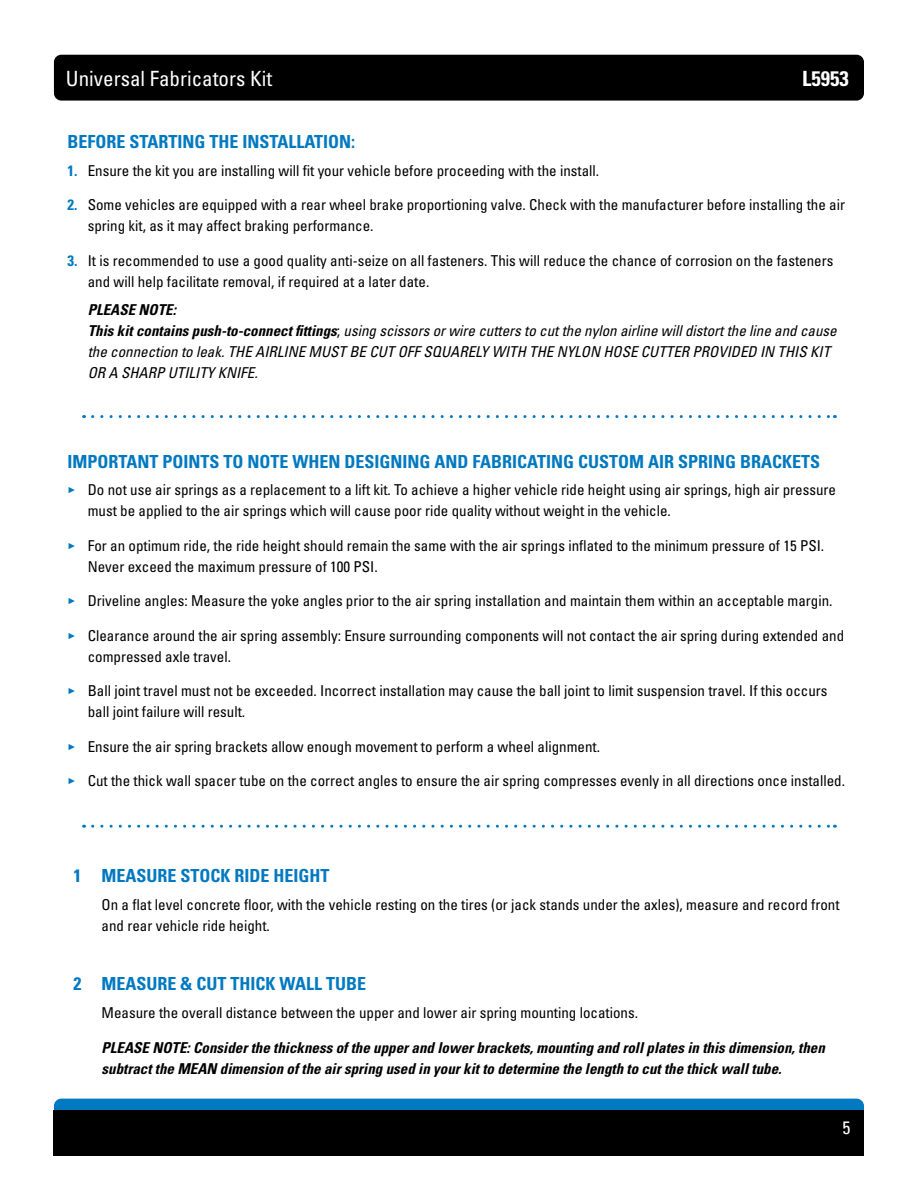
<style>
.page{position:relative;width:918px;height:1188px;background:#fff}
.page>*{position:absolute;margin:0;border:0;box-sizing:border-box;transform-origin:0 0}
.t1{font:condensed 21px "Univers LT Std";color:#fff}
.t2{font:700 condensed 21px "Univers LT Std";color:#fff}
.t3{font:700 condensed 18px "Univers LT Std";color:#0079c1}
.t4{font:condensed 18px "Univers LT Std";color:#fff}
.t5{font:condensed 15px/21px "Univers LT Std";color:#000}
.t6{font:italic condensed 15px/21px "Univers LT Std";color:#000}
.t7{font:italic 700 condensed 15px/21px "Univers LT Std";color:#000}
.s1{font-weight:700;color:#0079c1}
.s2{font-weight:700}
.s3{font-style:normal}
.s4{font-family:"Arial";font-weight:700;font-stretch:normal;font-size:8.7px;color:#0079c1}
</style>
<div class="page">
<div style="left:54px;top:55px;width:810px;height:46px;background:#000;border-radius:7px"></div>
<div style="left:54px;top:1099px;width:810px;height:45px;background:#0079c1;border-radius:7px"></div>
<div style="left:54px;top:1110px;width:810px;height:46px;background:#000"></div>
<svg style="left:93px;top:415px;width:742px;height:3px"></svg>
<svg style="left:93px;top:825px;width:742px;height:3px"></svg>
<h1 class="t1" style="left:66px;top:65px;width:208px">Universal Fabricators Kit</h1>
<h1 class="t2" style="left:802px;top:65px;width:48px">L5953</h1>
<p class="t3" style="left:68px;top:131px;width:289px">BEFORE STARTING THE INSTALLATION:</p>
<p class="t5" style="left:68px;top:160px;width:533px"><span class="s1">1.</span> Ensure the kit you are installing will fit your vehicle before proceeding with the install.</p>
<p class="t5" style="left:88px;top:194px;width:759px;text-indent:-20px"><span class="s1">2.</span> Some vehicles are equipped with a rear wheel brake proportioning valve. Check with the manufacturer before installing the air spring kit, as it may affect braking performance.</p>
<p class="t5" style="left:88px;top:250px;width:747px;text-indent:-20px"><span class="s1">3.</span> It is recommended to use a good quality anti-seize on all fasteners. This will reduce the chance of corrosion on the fasteners and will help facilitate removal, if required at a later date.</p>
<p class="t6" style="left:88px;top:299px;width:750px"><span class="s2">PLEASE NOTE:<br>This kit contains push-to-connect fittings</span><span class="s3">;</span> using scissors or wire cutters to cut the nylon airline will distort the line and cause the connection to leak. THE AIRLINE MUST BE CUT OFF SQUARELY WITH THE NYLON HOSE CUTTER PROVIDED IN THIS KIT OR A SHARP UTILITY KNIFE.</p>
<p class="t3" style="left:68px;top:450px;width:754px">IMPORTANT POINTS TO NOTE WHEN DESIGNING AND FABRICATING CUSTOM AIR SPRING BRACKETS</p>
<p class="t5" style="left:88px;top:479px;width:750px;text-indent:-20px"><span class="s4">►</span> Do not use air springs as a replacement to a lift kit. To achieve a higher vehicle ride height using air springs, high air pressure must be applied to the air springs which will cause poor ride quality without weight in the vehicle.</p>
<p class="t5" style="left:88px;top:535px;width:738px;text-indent:-20px"><span class="s4">►</span> For an optimum ride, the ride height should remain the same with the air springs inflated to the minimum pressure of 15 PSI.<br>Never exceed the maximum pressure of 100 PSI.</p>
<p class="t5" style="left:68px;top:590px;width:767px"><span class="s4">►</span> Driveline angles: Measure the yoke angles prior to the air spring installation and maintain them within an acceptable margin.</p>
<p class="t5" style="left:88px;top:625px;width:758px;text-indent:-20px"><span class="s4">►</span> Clearance around the air spring assembly: Ensure surrounding components will not contact the air spring during extended and compressed axle travel.</p>
<p class="t5" style="left:88px;top:680px;width:741px;text-indent:-20px"><span class="s4">►</span> Ball joint travel must not be exceeded. Incorrect installation may cause the ball joint to limit suspension travel. If this occurs ball joint failure will result.</p>
<p class="t5" style="left:68px;top:736px;width:534px"><span class="s4">►</span> Ensure the air spring brackets allow enough movement to perform a wheel alignment.</p>
<p class="t5" style="left:68px;top:770px;width:779px"><span class="s4">►</span> Cut the thick wall spacer tube on the correct angles to ensure the air spring compresses evenly in all directions once installed.</p>
<p class="t3" style="left:74px;top:865px;width:258px">1 MEASURE STOCK RIDE HEIGHT</p>
<p class="t5" style="left:102px;top:894px;width:739px">On a flat level concrete floor, with the vehicle resting on the tires (or jack stands under the axles), measure and record front and rear vehicle ride height.</p>
<p class="t3" style="left:74px;top:973px;width:294px">2 MEASURE &amp; CUT THICK WALL TUBE</p>
<p class="t5" style="left:102px;top:1002px;width:538px">Measure the overall distance between the upper and lower air spring mounting locations.</p>
<p class="t7" style="left:102px;top:1037px;width:725px">PLEASE NOTE: Consider the thickness of the upper and lower brackets, mounting and roll plates in this dimension, then subtract the MEAN dimension of the air spring used in your kit to determine the length to cut the thick wall tube.</p>
<p class="t4" style="left:843px;top:1116px;width:9px">5</p>
</div>
